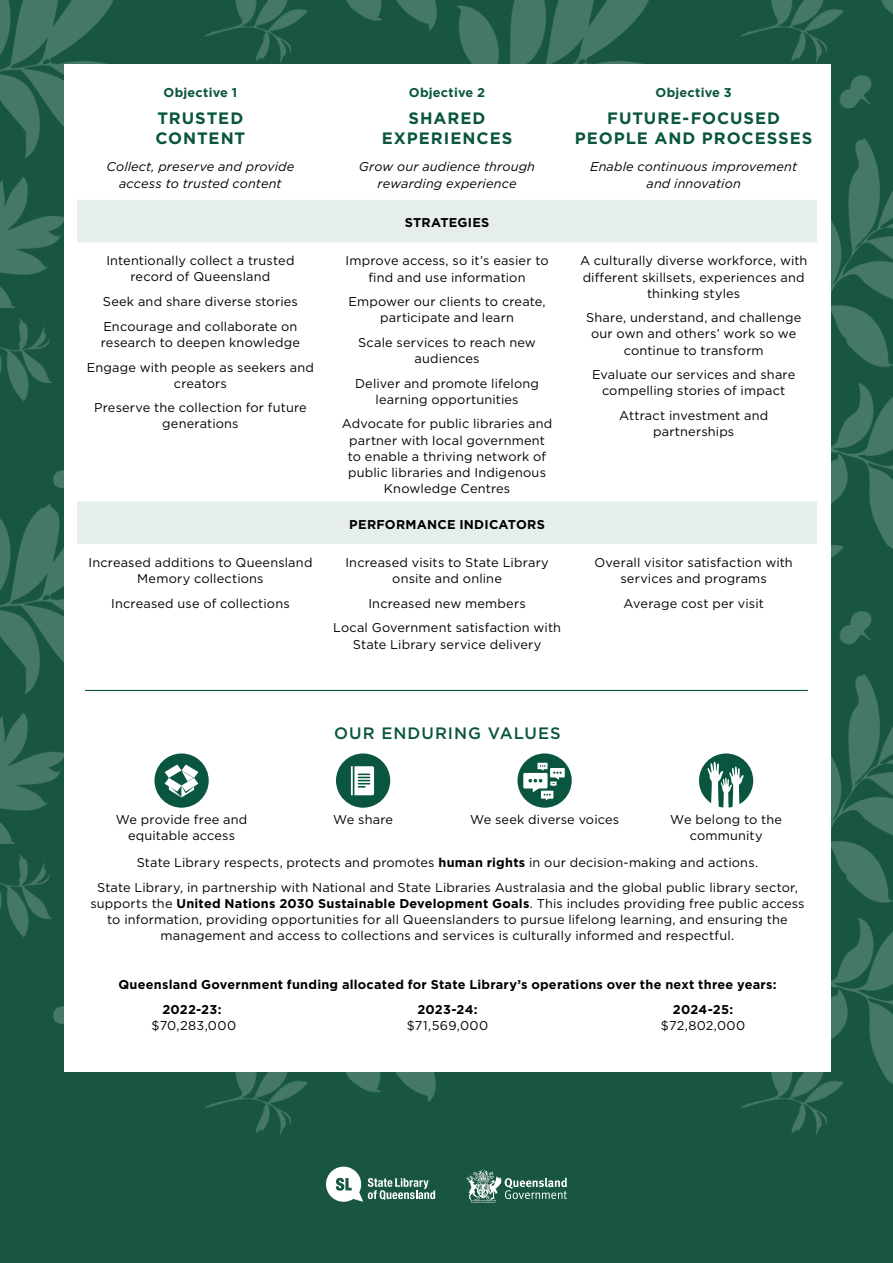
<style>
.page{position:relative;width:893px;height:1263px;background:#fff}
.page>*{position:absolute;margin:0;border:0;box-sizing:border-box;transform-origin:0 0}
.t1{font:700 16.5px/19.5px "Gotham";letter-spacing:.06em;color:#095540;text-align:center}
.t2{font:500 16.5px "Gotham";letter-spacing:.06em;color:#095540}
.t3{font:12.75px/16.2px "Gotham";letter-spacing:.015em;color:#000;text-align:center}
.t4{font:700 12.75px/24.8px "Gotham";letter-spacing:.02em;color:#000}
.t5{font:italic 12.75px/16.2px "Gotham";letter-spacing:.01em;color:#000;text-align:center}
.t6{font:700 12.75px "Gotham";letter-spacing:.015em;color:#095540}
.s1{font-weight:700}
</style>
<div class="page">
<img style="left:0;top:0;width:893px;height:1263px">
<svg style="left:326px;top:1166px;width:109px;height:36px"></svg>
<svg style="left:466px;top:1169px;width:101px;height:33px;background:#4f7e6e"></svg>
<div style="left:64px;top:64px;width:766px;height:1007px;background:#fff"></div>
<svg style="left:77px;top:200px;width:740px;height:344px"></svg>
<div style="left:154px;top:753px;width:55px;height:55px;background:#095540;border-radius:50%"></div>
<svg style="left:165px;top:764px;width:33px;height:33px"></svg>
<div style="left:336px;top:753px;width:54px;height:55px;background:#095540;border-radius:50%"></div>
<svg style="left:351px;top:766px;width:23px;height:29px"></svg>
<div style="left:517px;top:753px;width:55px;height:55px;background:#095540;border-radius:50%"></div>
<div style="left:523px;top:773px;width:24px;height:15px;background:#fff"></div>
<div style="left:537px;top:763px;width:10px;height:6px;background:#fff"></div>
<div style="left:550px;top:768px;width:15px;height:9px;background:#fff"></div>
<svg style="left:528px;top:765px;width:34px;height:35px"></svg>
<svg style="left:699px;top:753px;width:54px;height:54px"></svg>
<hr style="left:85px;top:690px;width:723px;height:1px;background:#095540">
<p class="t6" style="left:164px;top:84px;width:75px">Objective 1</p>
<p class="t6" style="left:409px;top:84px;width:78px">Objective 2</p>
<p class="t6" style="left:656px;top:84px;width:78px">Objective 3</p>
<p class="t1" style="left:156px;top:109px;width:91px;text-align:left">TRUSTED<br>CONTENT</p>
<p class="t1" style="left:382px;top:109px;width:132px">SHARED<br>EXPERIENCES</p>
<p class="t1" style="left:575px;top:109px;width:239px">FUTURE-FOCUSED<br>PEOPLE AND PROCESSES</p>
<p class="t5" style="left:106px;top:158px;width:189px">Collect, preserve and provide access to trusted content</p>
<p class="t5" style="left:359px;top:158px;width:178px">Grow our audience through rewarding experience</p>
<p class="t5" style="left:590px;top:158px;width:208px">Enable continuous improvement and innovation</p>
<p class="t4" style="left:405px;top:210px;width:86px">STRATEGIES</p>
<p class="t3" style="left:106px;top:252px;width:190px">Intentionally collect a trusted record of Queensland</p>
<p class="t3" style="left:103px;top:289px;width:196px;line-height:24.6px;text-align:left">Seek and share diverse stories<br>Encourage and collaborate on</p>
<p class="t3" style="left:87px;top:330px;width:228px;line-height:24.6px">research to deepen knowledge<br>Engage with people as seekers and</p>
<p class="t3" style="left:94px;top:371px;width:214px;line-height:24.6px">creators<br>Preserve the collection for future</p>
<p class="t3" style="left:162px;top:415px;width:78px">generations</p>
<p class="t3" style="left:580px;top:253px;width:229px">A culturally diverse workforce, with different skillsets, experiences and thinking styles</p>
<p class="t3" style="left:586px;top:309px;width:217px">Share, understand, and challenge our own and others’ work so we continue to transform</p>
<p class="t3" style="left:592px;top:366px;width:205px">Evaluate our services and share compelling stories of impact</p>
<p class="t3" style="left:619px;top:407px;width:151px">Attract investment and partnerships</p>
<p class="t3" style="left:346px;top:252px;width:204px">Improve access, so it’s easier to find and use information</p>
<p class="t3" style="left:348px;top:293px;width:199px">Empower our clients to create, participate and learn</p>
<p class="t3" style="left:358px;top:334px;width:179px">Scale services to reach new audiences</p>
<p class="t3" style="left:355px;top:375px;width:185px">Deliver and promote lifelong learning opportunities</p>
<p class="t3" style="left:342px;top:416px;width:212px">Advocate for public libraries and partner with local government to enable a thriving network of public libraries and Indigenous<br>Knowledge Centres</p>
<p class="t3" style="left:88px;top:554px;width:226px">Increased additions to Queensland<br>Memory collections</p>
<p class="t3" style="left:111px;top:595px;width:180px">Increased use of collections</p>
<p class="t4" style="left:349px;top:512px;width:197px">PERFORMANCE INDICATORS</p>
<p class="t3" style="left:345px;top:554px;width:205px">Increased visits to State Library onsite and online</p>
<p class="t3" style="left:333px;top:591px;width:229px;line-height:24.6px">Increased new members<br>Local Government satisfaction with</p>
<p class="t3" style="left:353px;top:636px;width:190px">State Library service delivery</p>
<p class="t2" style="left:334px;top:722px;width:228px">OUR ENDURING VALUES</p>
<p class="t3" style="left:595px;top:554px;width:200px">Overall visitor satisfaction with services and programs</p>
<p class="t3" style="left:624px;top:595px;width:142px">Average cost per visit</p>
<p class="t3" style="left:116px;top:811px;width:133px">We provide free and equitable access</p>
<p class="t3" style="left:333px;top:811px;width:62px">We share</p>
<p class="t3" style="left:470px;top:811px;width:151px">We seek diverse voices</p>
<p class="t3" style="left:670px;top:811px;width:113px">We belong to the community</p>
<p class="t3" style="left:97px;top:850px;width:702px;line-height:24.6px">State Library respects, protects and promotes <span class="s1">human rights</span> in our decision-making and actions.<br>State Library, in partnership with National and State Libraries Australasia and the global public library sector,</p>
<p class="t3" style="left:90px;top:895px;width:716px">supports the <span class="s1">United Nations 2030 Sustainable Development Goals</span>. This includes providing free public access to information, providing opportunities for all Queenslanders to pursue lifelong learning, and ensuring the management and access to collections and services is culturally informed and respectful.</p>
<p class="t4" style="left:162px;top:972px;width:616px;text-indent:-44px">Queensland Government funding allocated for State Library’s operations over the next three years:<br>2022-23:</p>
<p class="t3" style="left:152px;top:1017px;width:86px">$70,283,000</p>
<p class="t4" style="left:417px;top:997px;width:62px">2023-24:</p>
<p class="t3" style="left:407px;top:1017px;width:83px">$71,569,000</p>
<p class="t4" style="left:673px;top:997px;width:62px">2024-25:</p>
<p class="t3" style="left:661px;top:1017px;width:86px">$72,802,000</p>
</div>
